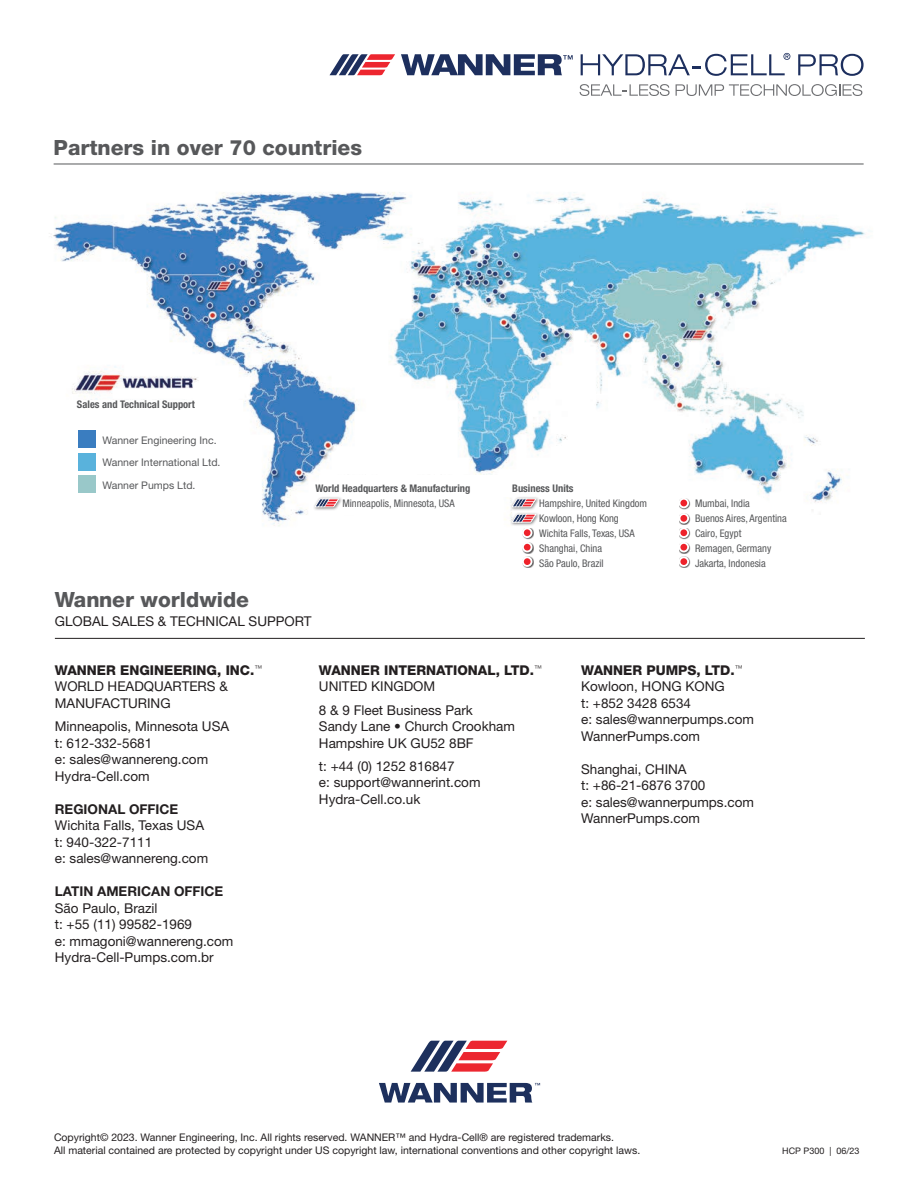
<style>
.page{position:relative;width:918px;height:1188px;background:#fff}
.page>*{position:absolute;margin:0;border:0;box-sizing:border-box;transform-origin:0 0}
.t1{font:800 21px "Helvetica Neue LT Std";color:#57585a}
.t2{font:13.5px/16.5px "Helvetica Neue LT Std";color:#231f20}
.t3{font:800 13.5px/16.5px "Helvetica Neue LT Std";color:#231f20}
.t4{font:700 13.5px "Helvetica Neue LT Std";color:#231f20}
.t5{font:10.95px "Helvetica Neue LT Std";color:#231f20}
.t6{font:10.5px/12.6px "Helvetica Neue LT Std";color:#231f20}
.t7{font:condensed 10.5px/15px "Helvetica Neue LT Std";color:#57585a}
.t8{font:700 condensed 10.5px "Helvetica Neue LT Std";color:#57585a}
.t9{font:10.5px/22.5px "Helvetica Neue LT Std";color:#57585a}
.t10{font:9px "Helvetica Neue LT Std";color:#231f20}
.s1{font-weight:800}
.s2{font-weight:400}
</style>
<div class="page">
<svg style="left:411px;top:1041px;width:96px;height:31px"></svg>
<svg style="left:379px;top:1083px;width:161px;height:20px"></svg>
<hr style="left:54px;top:164px;width:810px;height:1px;background:#57585a">
<hr style="left:55px;top:638px;width:810px;height:1px;background:#231f20">
<svg style="left:798px;top:54px;width:66px;height:22px"></svg>
<svg style="left:401px;top:54px;width:172px;height:21px"></svg>
<svg style="left:581px;top:53px;width:209px;height:23px"></svg>
<svg style="left:330px;top:54px;width:65px;height:21px"></svg>
<svg style="left:580px;top:84px;width:90px;height:12px"></svg>
<svg style="left:676px;top:84px;width:186px;height:12px"></svg>
<img style="left:49px;top:192px;width:816px;height:334px">
<div style="left:65px;top:419px;width:166px;height:94px;background:#fff"></div>
<div style="left:77px;top:400px;width:165px;height:106px;background:#fff"></div>
<div style="left:319px;top:476px;width:296px;height:21px;background:#fff"></div>
<div style="left:315px;top:484px;width:166px;height:31px;background:#fff"></div>
<div style="left:510px;top:497px;width:30px;height:14px;background:#f7f7f7"></div>
<div style="left:313px;top:497px;width:30px;height:14px;background:#231f20;opacity:.63"></div>
<svg style="left:314px;top:498px;width:26px;height:10px"></svg>
<div style="left:510px;top:512px;width:30px;height:14px;background:#f7f8f6"></div>
<svg style="left:511px;top:484px;width:295px;height:80px"></svg>
<div style="left:522px;top:528px;width:12px;height:11px;background:#231f20;opacity:.75"></div>
<div style="left:523px;top:528px;width:9px;height:9px;background:#ee222b;border-radius:50%"></div>
<div style="left:522px;top:527px;width:10px;height:11px;border:2px solid #fff;border-radius:50%"></div>
<div style="left:679px;top:498px;width:11px;height:12px;background:#231f20;opacity:.75"></div>
<div style="left:679px;top:499px;width:9px;height:8px;background:#ee222b;border-radius:50%"></div>
<div style="left:679px;top:498px;width:10px;height:10px;border:2px solid #fff;border-radius:50%"></div>
<div style="left:522px;top:542px;width:12px;height:12px;background:#231f20;opacity:.75"></div>
<div style="left:523px;top:543px;width:9px;height:9px;background:#ee222b;border-radius:50%"></div>
<div style="left:522px;top:542px;width:10px;height:10px;border:2px solid #fff;border-radius:50%"></div>
<div style="left:679px;top:513px;width:11px;height:12px;background:#231f20;opacity:.75"></div>
<div style="left:679px;top:514px;width:9px;height:9px;background:#ee222b;border-radius:50%"></div>
<div style="left:679px;top:513px;width:10px;height:11px;border:2px solid #fff;border-radius:50%"></div>
<div style="left:522px;top:556px;width:12px;height:12px;background:#231f20;opacity:.75"></div>
<div style="left:523px;top:557px;width:9px;height:9px;background:#ee222b;border-radius:50%"></div>
<div style="left:522px;top:556px;width:10px;height:11px;border:2px solid #fff;border-radius:50%"></div>
<div style="left:679px;top:528px;width:11px;height:11px;background:#231f20;opacity:.75"></div>
<div style="left:679px;top:528px;width:9px;height:9px;background:#ee222b;border-radius:50%"></div>
<div style="left:679px;top:527px;width:10px;height:11px;border:2px solid #fff;border-radius:50%"></div>
<div style="left:679px;top:542px;width:11px;height:12px;background:#231f20;opacity:.75"></div>
<div style="left:679px;top:543px;width:9px;height:9px;background:#ee222b;border-radius:50%"></div>
<div style="left:679px;top:542px;width:10px;height:10px;border:2px solid #fff;border-radius:50%"></div>
<div style="left:679px;top:556px;width:11px;height:12px;background:#231f20;opacity:.75"></div>
<div style="left:679px;top:557px;width:9px;height:9px;background:#ee222b;border-radius:50%"></div>
<div style="left:679px;top:556px;width:10px;height:11px;border:2px solid #fff;border-radius:50%"></div>
<div style="left:78px;top:430px;width:17px;height:18px;background:#3a7dc0"></div>
<div style="left:78px;top:453px;width:17px;height:17px;background:#59b2dc"></div>
<div style="left:78px;top:476px;width:17px;height:17px;background:#99c8c9"></div>
<h1 class="t1" style="left:54px;top:135px;width:310px">Partners in over 70 countries</h1>
<p class="t8" style="left:77px;top:397px;width:119px">Sales and Technical Support</p>
<p class="t9" style="left:103px;top:428px;width:120px">Wanner Engineering Inc.<br>Wanner International Ltd.<br>Wanner Pumps Ltd.</p>
<p class="t5" style="left:104px;top:453px;width:125px">Wanner International Ltd.</p>
<p class="t5" style="left:104px;top:479px;width:98px">Wanner Pumps Ltd.</p>
<p class="t8" style="left:315px;top:482px;width:157px">World Headquarters &amp; Manufacturing</p>
<p class="t7" style="left:342px;top:495px;width:114px">Minneapolis, Minnesota, USA</p>
<h1 class="t1" style="left:55px;top:587px;width:196px">Wanner worldwide</h1>
<p class="t2" style="left:55px;top:613px;width:258px">GLOBAL SALES &amp; TECHNICAL SUPPORT</p>
<p class="t8" style="left:512px;top:482px;width:63px">Business Units</p>
<p class="t7" style="left:539px;top:495px;width:109px">Hampshire, United Kingdom<br>Kowloon, Hong Kong<br>Wichita Falls, Texas, USA<br>Shanghai, China<br>São Paulo, Brazil</p>
<p class="t7" style="left:695px;top:495px;width:93px">Mumbai, India<br>Buenos Aires, Argentina<br>Cairo, Egypt<br>Remagen, Germany<br>Jakarta, Indonesia</p>
<p class="t2" style="left:55px;top:662px;width:209px"><span class="s1">WANNER ENGINEERING, INC.</span><sup>™<br></sup>WORLD HEADQUARTERS &amp;<br>MANUFACTURING</p>
<p class="t2" style="left:55px;top:718px;width:176px">Minneapolis, Minnesota USA t: 612-332-5681<br>e: sales@wannereng.com<br>Hydra-Cell.com</p>
<p class="t4" style="left:55px;top:801px;width:125px">REGIONAL OFFICE</p>
<p class="t2" style="left:55px;top:817px;width:155px">Wichita Falls, Texas USA t: 940-322-7111<br>e: sales@wannereng.com</p>
<p class="t4" style="left:55px;top:883px;width:170px">LATIN AMERICAN OFFICE</p>
<p class="t2" style="left:55px;top:899px;width:180px">São Paulo, Brazil<br>t: +55 (11) 99582-1969<br>e: mmagoni@wannereng.com<br>Hydra-Cell-Pumps.com.br</p>
<p class="t3" style="left:319px;top:662px;width:224px">WANNER INTERNATIONAL, LTD.<sup>™<br></sup><span class="s2">UNITED KINGDOM</span></p>
<p class="t2" style="left:319px;top:702px;width:198px">8 &amp; 9 Fleet Business Park<br>Sandy Lane • Church Crookham<br>Hampshire UK GU52 8BF</p>
<p class="t2" style="left:319px;top:758px;width:163px">t: +44 (0) 1252 816847<br>e: support@wannerint.com<br>Hydra-Cell.co.uk</p>
<p class="t2" style="left:581px;top:662px;width:174px"><span class="s1">WANNER PUMPS, LTD.</span><sup>™<br></sup>Kowloon, HONG KONG<br>t: +852 3428 6534<br>e: sales@wannerpumps.com<br>WannerPumps.com</p>
<p class="t2" style="left:581px;top:761px;width:174px">Shanghai, CHINA<br>t: +86-21-6876 3700<br>e: sales@wannerpumps.com<br>WannerPumps.com</p>
<p class="t6" style="left:54px;top:1131px;width:588px">Copyright© 2023. Wanner Engineering, Inc. All rights reserved. WANNER™ and Hydra-Cell® are registered trademarks.<br>All material contained are protected by copyright under US copyright law, international conventions and other copyright laws.</p>
<p class="t10" style="left:782px;top:1145px;width:79px">HCP P300 | 06/23</p>
</div>
